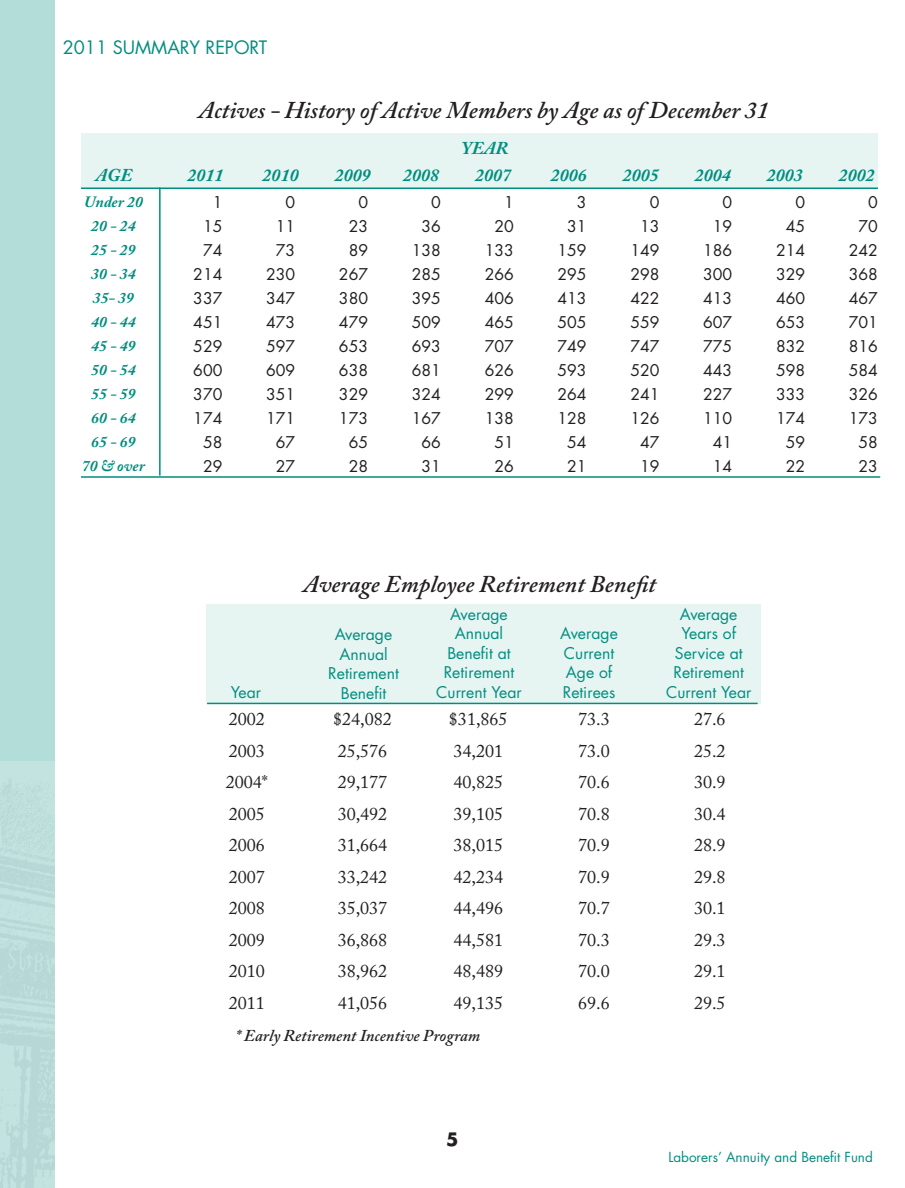
<style>
.page{position:relative;width:905px;height:1188px;background:#fff}
.page>*{position:absolute;margin:0;border:0;box-sizing:border-box;transform-origin:0 0}
.t1{font:italic 600 24px "Adobe Caslon Pro";color:#231f20}
.t2{font:18px/31.5px "Adobe Caslon Pro";color:#231f20}
.t3{font:italic 700 18px "Adobe Caslon Pro";color:#008e7f}
.t4{font:18px "Futura";color:#008e7f}
.t5{font:700 18px "Futura";color:#231f20}
.t6{font:italic 600 16.5px "Adobe Caslon Pro";color:#231f20}
.t7{font:15.75px/24px "Futura";color:#231f20;text-align:right}
.t8{font:15.75px/19.5px "Futura";color:#008e7f;text-align:center}
.t9{font:italic 700 15.75px/24px "Adobe Caslon Pro";color:#008e7f;text-align:center}
.t10{font:13.5px "Futura";color:#008e7f}
</style>
<div class="page">
<div style="left:206px;top:605px;width:554px;height:99px;background:#e6f4f2"></div>
<hr style="left:904px;top:0;width:1px;height:1188px;background:#b3ddd9">
<img style="left:904px;top:761px;width:1px;height:427px">
<div style="left:0;top:0;width:54px;height:1188px;background:#b3ddd9"></div>
<img style="left:0;top:761px;width:54px;height:427px">
<hr style="left:81px;top:476px;width:799px;height:2px;background:#008e7f">
<div style="left:81px;top:133px;width:797px;height:55px;background:#e6f4f2"></div>
<hr style="left:81px;top:188px;width:797px;height:1px;background:#008e7f">
<hr style="left:159px;top:188px;width:1px;height:288px;background:#008e7f">
<hr style="left:207px;top:703px;width:550px;height:1px;background:#008e7f">
<p class="t4" style="left:63px;top:36px;width:206px">2011 SUMMARY REPORT</p>
<h1 class="t1" style="left:198px;top:96px;width:572px">Actives - History of Active Members by Age as of December 31</h1>
<p class="t3" style="left:461px;top:137px;width:49px">YEAR</p>
<p class="t3" style="left:95px;top:165px;width:39px">AGE</p>
<p class="t3" style="left:188px;top:165px;width:37px">2011</p>
<p class="t3" style="left:263px;top:165px;width:37px">2010</p>
<p class="t3" style="left:335px;top:165px;width:37px">2009</p>
<p class="t3" style="left:403px;top:165px;width:37px">2008</p>
<p class="t3" style="left:475px;top:165px;width:37px">2007</p>
<p class="t3" style="left:551px;top:165px;width:37px">2006</p>
<p class="t3" style="left:623px;top:165px;width:37px">2005</p>
<p class="t3" style="left:695px;top:165px;width:37px">2004</p>
<p class="t3" style="left:767px;top:165px;width:38px">2003</p>
<p class="t3" style="left:839px;top:165px;width:37px">2002</p>
<p class="t9" style="left:82px;top:190px;width:65px">Under 20<br>20 - 24<br>25 - 29<br>30 - 34<br>35- 39<br>40 - 44<br>45 - 49<br>50 - 54<br>55 - 59<br>60 - 64<br>65 - 69<br>70 &amp; over</p>
<p class="t7" style="left:193px;top:190px;width:31px">1<br>15<br>74<br>214<br>337<br>451<br>529<br>600<br>370<br>174<br>58<br>29</p>
<p class="t7" style="left:266px;top:190px;width:31px">0<br>11<br>73<br>230<br>347<br>473<br>597<br>609<br>351<br>171<br>67<br>27</p>
<p class="t7" style="left:339px;top:190px;width:31px">0<br>23<br>89<br>267<br>380<br>479<br>653<br>638<br>329<br>173<br>65<br>28</p>
<p class="t7" style="left:412px;top:190px;width:31px">0<br>36<br>138<br>285<br>395<br>509<br>693<br>681<br>324<br>167<br>66<br>31</p>
<p class="t7" style="left:484px;top:190px;width:31px">1<br>20<br>133<br>266<br>406<br>465<br>707<br>626<br>299<br>138<br>51<br>26</p>
<p class="t7" style="left:557px;top:190px;width:31px">3<br>31<br>159<br>295<br>413<br>505<br>749<br>593<br>264<br>128<br>54<br>21</p>
<p class="t7" style="left:630px;top:190px;width:31px">0<br>13<br>149<br>298<br>422<br>559<br>747<br>520<br>241<br>126<br>47<br>19</p>
<p class="t7" style="left:703px;top:190px;width:31px">0<br>19<br>186<br>300<br>413<br>607<br>775<br>443<br>227<br>110<br>41<br>14</p>
<p class="t7" style="left:776px;top:191px;width:31px">0<br>45<br>214<br>329<br>460<br>653<br>832<br>598<br>333<br>174<br>59<br>22</p>
<p class="t7" style="left:848px;top:191px;width:31px">0<br>70<br>242<br>368<br>467<br>701<br>816<br>584<br>326<br>173<br>58<br>23</p>
<p class="t8" style="left:231px;top:683px;width:32px">Year</p>
<h1 class="t1" style="left:303px;top:570px;width:354px">Average Employee Retirement Benefit</h1>
<p class="t8" style="left:328px;top:625px;width:72px">Average<br>Annual<br>Retirement<br>Benefit</p>
<p class="t8" style="left:436px;top:605px;width:87px">Average<br>Annual<br>Benefit at<br>Retirement<br>Current Year</p>
<p class="t8" style="left:560px;top:624px;width:59px;text-align:left">Average<br>Current<br>Age of<br>Retirees</p>
<p class="t8" style="left:666px;top:605px;width:87px">Average<br>Years of<br>Service at<br>Retirement<br>Current Year</p>
<p class="t2" style="left:226px;top:703px;width:43px">2002<br>2003<br>2004*<br>2005<br>2006<br>2007<br>2008<br>2009<br>2010<br>2011</p>
<p class="t2" style="left:333px;top:703px;width:60px">$24,082<br>25,576<br>29,177<br>30,492<br>31,664<br>33,242<br>35,037<br>36,868<br>38,962<br>41,056</p>
<p class="t2" style="left:449px;top:703px;width:60px">$31,865<br>34,201<br>40,825<br>39,105<br>38,015<br>42,234<br>44,496<br>44,581<br>48,489<br>49,135</p>
<p class="t2" style="left:578px;top:703px;width:33px;text-align:justify">73.3<br>73.0<br>70.6<br>70.8<br>70.9<br>70.9<br>70.7<br>70.3<br>70.0<br>69.6</p>
<p class="t2" style="left:694px;top:703px;width:33px;text-align:justify">27.6<br>25.2<br>30.9<br>30.4<br>28.9<br>29.8<br>30.1<br>29.3<br>29.1<br>29.5</p>
<p class="t6" style="left:236px;top:1026px;width:246px">* Early Retirement Incentive Program</p>
<p class="t5" style="left:446px;top:1127px;width:14px">5</p>
<p class="t10" style="left:668px;top:1149px;width:206px">Laborers’ Annuity and Benefit Fund</p>
</div>
